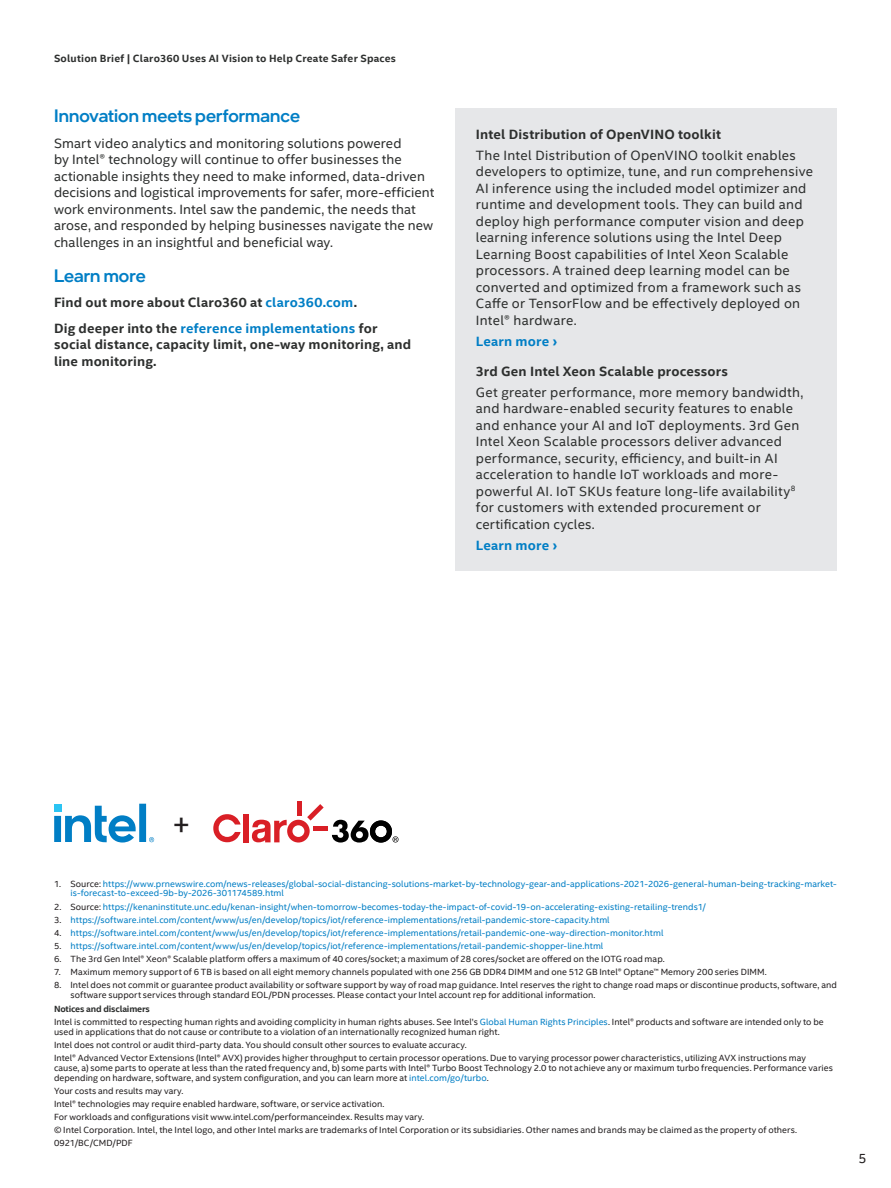
<style>
.page{position:relative;width:891px;height:1188px;background:#fff}
.page>*{position:absolute;margin:0;border:0;box-sizing:border-box;transform-origin:0 0}
.Lgl_-_Footnotes_and{font:30px "Intel Clear";color:#231f20}
.MainCopy___Caption{font:500 18px "Intel One Display";letter-spacing:.005em;color:#007ec5}
.Body{font:13.5px/16.5px "Intel Clear";letter-spacing:.02em;color:#2d2f2e}
.MainCopy___Caption-2{font:13.5px/16.5px "Intel Clear";letter-spacing:.005em;color:#2d2f2e}
.MainCopy___Caption-3{font:700 13.5px/16.5px "Intel Clear";letter-spacing:.01em;color:#2d2f2e}
.Body-2{font:700 13.5px "Intel Clear";letter-spacing:.015em;color:#2d2f2e}
.MainCopy___Caption-4{font:700 13.5px "Intel Clear";letter-spacing:.015em;color:#007ec5}
.t1{font:13.5px "Intel Clear";color:#231f20}
.t2{font:700 10.5px "Intel Clear";letter-spacing:.02em;color:#2d2f2e}
.Lgl_-_Footnotes_and-2{font:9px/9.8px "Intel Clear";letter-spacing:.005em;color:#231f20}
.Lgl_-_Footnotes_and-3{font:9px/9.8px "Intel Clear";letter-spacing:.005em;color:#007ec5}
.Lgl_-_Footnotes_and-4{font:700 9px "Intel Clear";letter-spacing:-.02em;color:#2d2f2e}
.s1{color:#007ec5}
.s2{color:#231f20}
</style>
<div class="page">
<svg style="left:54px;top:804px;width:100px;height:39px"></svg>
<hr style="left:297px;top:801px;width:4px;height:14px;background:#d91f26">
<div style="left:313px;top:826px;width:14px;height:5px;background:#d91f26"></div>
<svg style="left:213px;top:814px;width:28px;height:28px"></svg>
<div style="left:243px;top:814px;width:6px;height:28px;background:#d91f26"></div>
<svg style="left:252px;top:804px;width:72px;height:39px"></svg>
<svg style="left:332px;top:820px;width:67px;height:23px"></svg>
<div style="left:456px;top:108px;width:381px;height:462px;background:#e6e7e9"></div>
<p class="t2" style="left:54px;top:51px;width:344px">Solution Brief | Claro360 Uses AI Vision to Help Create Safer Spaces</p>
<p class="MainCopy___Caption" style="left:54px;top:105px;width:248px">Innovation meets performance</p>
<p class="MainCopy___Caption-2" style="left:54px;top:134px;width:382px">Smart video analytics and monitoring solutions powered<br>by Intel® technology will continue to offer businesses the actionable insights they need to make informed, data-driven decisions and logistical improvements for safer, more-efficient work environments. Intel saw the pandemic, the needs that arose, and responded by helping businesses navigate the new challenges in an insightful and beneficial way.</p>
<p class="MainCopy___Caption" style="left:54px;top:264px;width:93px">Learn more</p>
<p class="MainCopy___Caption-3" style="left:54px;top:294px;width:305px">Find out more about Claro360 at <span class="s1">claro360.com</span>.</p>
<p class="MainCopy___Caption-3" style="left:54px;top:319px;width:359px">Dig deeper into the <span class="s1">reference implementations</span> for social distance, capacity limit, one-way monitoring, and line monitoring.</p>
<p class="Body-2" style="left:476px;top:125px;width:247px">Intel Distribution of OpenVINO toolkit</p>
<p class="Body" style="left:476px;top:146px;width:339px">The Intel Distribution of OpenVINO toolkit enables developers to optimize, tune, and run comprehensive AI inference using the included model optimizer and runtime and development tools. They can build and deploy high performance computer vision and deep learning inference solutions using the Intel Deep Learning Boost capabilities of Intel Xeon Scalable processors. A trained deep learning model can be converted and optimized from a framework such as Caffe or TensorFlow and be effectively deployed on Intel® hardware.</p>
<p class="MainCopy___Caption-4" style="left:476px;top:332px;width:83px">Learn more ›</p>
<p class="Body-2" style="left:476px;top:362px;width:254px">3rd Gen Intel Xeon Scalable processors</p>
<p class="Body" style="left:476px;top:384px;width:329px">Get greater performance, more memory bandwidth, and hardware-enabled security features to enable and enhance your AI and IoT deployments. 3rd Gen Intel Xeon Scalable processors deliver advanced performance, security, efficiency, and built-in AI acceleration to handle IoT workloads and more&shy;powerful AI. IoT SKUs feature long-life availability<sup>8 </sup>for customers with extended procurement or certification cycles.</p>
<p class="MainCopy___Caption-4" style="left:476px;top:536px;width:83px">Learn more ›</p>
<p class="Lgl_-_Footnotes_and" style="left:172px;top:804px;width:19px">+</p>
<p class="Lgl_-_Footnotes_and-3" style="left:70px;top:878px;width:768px;text-indent:-16px"><span class="s2">1. Source:</span> https://www.prnewswire.com/news-releases/global-social-distancing-solutions-market-by-technology-gear-and-applications-2021-2026-general-human-being-tracking-market&shy;is-forecast-to-exceed-9b-by-2026-301174589.html</p>
<p class="Lgl_-_Footnotes_and-3" style="left:54px;top:901px;width:653px"><span class="s2">2. Source:</span> https://kenaninstitute.unc.edu/kenan-insight/when-tomorrow-becomes-today-the-impact-of-covid-19-on-accelerating-existing-retailing-trends1/</p>
<p class="Lgl_-_Footnotes_and-3" style="left:54px;top:914px;width:557px"><span class="s2">3.</span> https://software.intel.com/content/www/us/en/develop/topics/iot/reference-implementations/retail-pandemic-store-capacity.html</p>
<p class="Lgl_-_Footnotes_and-3" style="left:54px;top:928px;width:611px"><span class="s2">4.</span> https://software.intel.com/content/www/us/en/develop/topics/iot/reference-implementations/retail-pandemic-one-way-direction-monitor.html</p>
<p class="Lgl_-_Footnotes_and-3" style="left:54px;top:941px;width:551px"><span class="s2">5.</span> https://software.intel.com/content/www/us/en/develop/topics/iot/reference-implementations/retail-pandemic-shopper-line.html</p>
<p class="Lgl_-_Footnotes_and-2" style="left:54px;top:954px;width:612px">6. The 3rd Gen Intel® Xeon® Scalable platform offers a maximum of 40 cores/socket; a maximum of 28 cores/socket are offered on the IOTG road map.</p>
<p class="Lgl_-_Footnotes_and-2" style="left:54px;top:967px;width:714px">7. Maximum memory support of 6 TB is based on all eight memory channels populated with one 256 GB DDR4 DIMM and one 512 GB Intel® Optane™ Memory 200 series DIMM.</p>
<p class="Lgl_-_Footnotes_and-2" style="left:70px;top:980px;width:768px;text-indent:-16px">8. Intel does not commit or guarantee product availability or software support by way of road map guidance. Intel reserves the right to change road maps or discontinue products, software, and software support services through standard EOL/PDN processes. Please contact your Intel account rep for additional information.</p>
<p class="Lgl_-_Footnotes_and-4" style="left:54px;top:1003px;width:97px">Notices and disclaimers</p>
<p class="Lgl_-_Footnotes_and-2" style="left:54px;top:1017px;width:771px">Intel is committed to respecting human rights and avoiding complicity in human rights abuses. See Intel’s <span class="s1">Global Human Rights Principles</span>. Intel® products and software are intended only to be used in applications that do not cause or contribute to a violation of an internationally recognized human right.</p>
<p class="Lgl_-_Footnotes_and-2" style="left:54px;top:1040px;width:414px">Intel does not control or audit third-party data. You should consult other sources to evaluate accuracy.</p>
<p class="Lgl_-_Footnotes_and-2" style="left:54px;top:1053px;width:780px">Intel® Advanced Vector Extensions (Intel® AVX) provides higher throughput to certain processor operations. Due to varying processor power characteristics, utilizing AVX instructions may cause, a) some parts to operate at less than the rated frequency and, b) some parts with Intel® Turbo Boost Technology 2.0 to not achieve any or maximum turbo frequencies. Performance varies depending on hardware, software, and system configuration, and you can learn more at <span class="s1">intel.com/go/turbo</span>.</p>
<p class="Lgl_-_Footnotes_and-2" style="left:54px;top:1085px;width:131px">Your costs and results may vary.</p>
<p class="Lgl_-_Footnotes_and-2" style="left:54px;top:1099px;width:332px">Intel® technologies may require enabled hardware, software, or service activation.</p>
<p class="Lgl_-_Footnotes_and-2" style="left:54px;top:1112px;width:372px">For workloads and configurations visit www.intel.com/performanceindex. Results may vary.</p>
<p class="Lgl_-_Footnotes_and-2" style="left:54px;top:1125px;width:745px">© Intel Corporation. Intel, the Intel logo, and other Intel marks are trademarks of Intel Corporation or its subsidiaries. Other names and brands may be claimed as the property of others.</p>
<p class="Lgl_-_Footnotes_and-2" style="left:54px;top:1138px;width:80px">0921/BC/CMD/PDF</p>
<h3 class="t1" style="left:858px;top:1149px;width:10px">5</h3>
</div>
